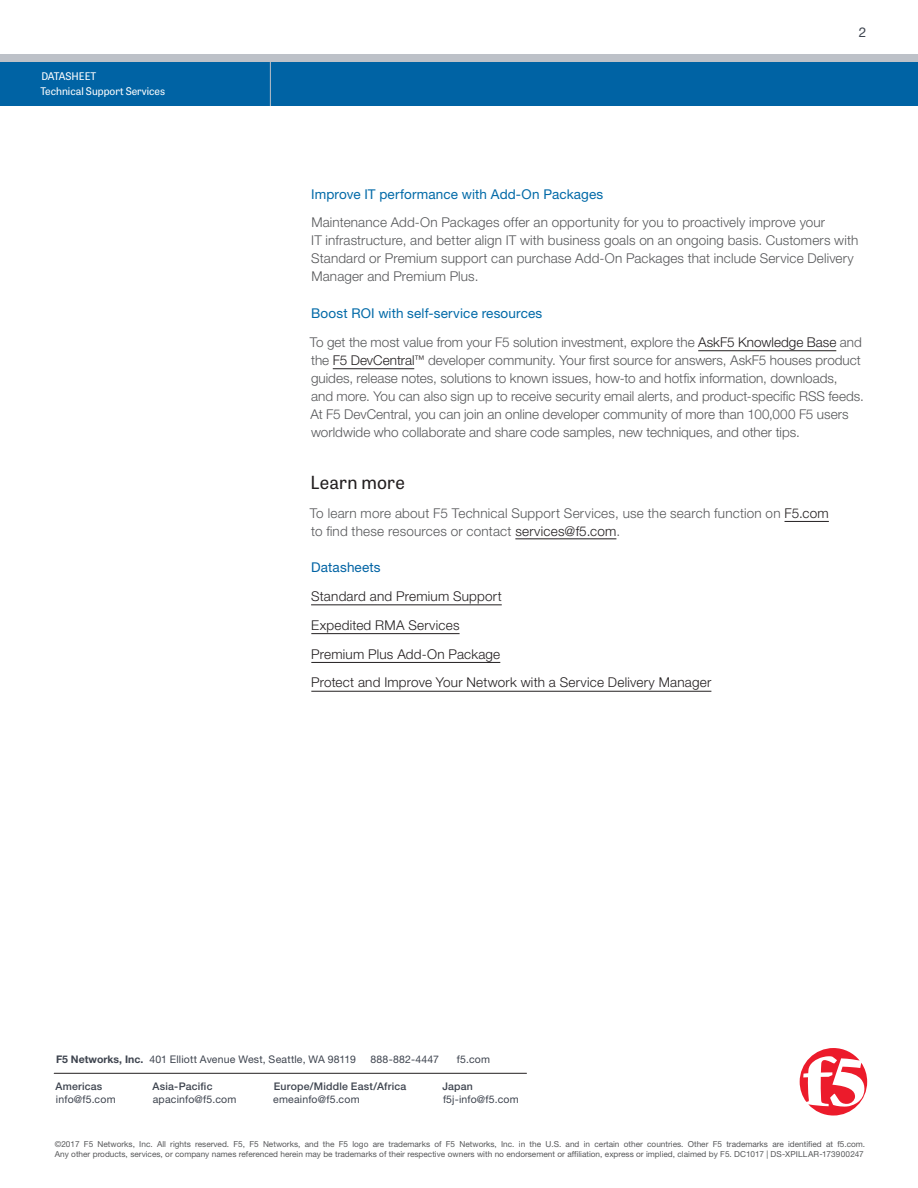
<style>
.page{position:relative;width:918px;height:1188px;background:#fff}
.page>*{position:absolute;margin:0;border:0;box-sizing:border-box;transform-origin:0 0}
.DS_subhead_black{font:18px "Tablet Gothic";letter-spacing:.01em;color:#231f20}
.DS_body_copy{font:300 13.5px/18px "Helvetica Neue LT Std";letter-spacing:.005em;color:#57585a}
.DS_body_copy-2{font:300 13.5px "Helvetica Neue LT Std";letter-spacing:.015em;color:#231f20}
.DS_sub_subhead_blue{font:13.5px "Helvetica Neue LT Std";letter-spacing:.01em;color:#026aa8}
.DS_sub_subhead_blue-2{font:13.5px "Helvetica Neue LT Std";letter-spacing:.01em;color:#0063a4}
.DS_page_number{font:13.5px "Helvetica Neue LT Std";color:#3e444f}
.t1{font:10.5px "Helvetica Neue LT Std";letter-spacing:.015em;color:#3e444f}
.t2{font:500 10.5px "Helvetica Neue LT Std";letter-spacing:.02em;color:#3e444f}
.t3{font:10.5px/15px "Tablet Gothic";color:#fff}
.t4{font:8.25px/10.5px "Helvetica Neue LT Std";color:#57585a}
.s1{color:#231f20}
.s2{font-weight:700}
</style>
<div class="page">
<div style="left:0;top:56px;width:918px;height:50px;background:#0063a4"></div>
<div style="left:0;top:54px;width:918px;height:7px;background:#bdc1c8"></div>
<hr style="left:270px;top:54px;width:1px;height:52px;background:#bdc1c8">
<hr style="left:54px;top:1073px;width:473px;height:1px;background:#231f20">
<svg style="left:800px;top:1048px;width:67px;height:68px"></svg>
<hr style="left:698px;top:350px;width:138px;height:1px;background:#231f20">
<hr style="left:333px;top:368px;width:81px;height:1px;background:#231f20">
<hr style="left:785px;top:521px;width:44px;height:1px;background:#231f20">
<hr style="left:515px;top:539px;width:101px;height:1px;background:#231f20">
<hr style="left:311px;top:605px;width:191px;height:1px;background:#231f20">
<hr style="left:311px;top:633px;width:149px;height:1px;background:#231f20">
<hr style="left:311px;top:662px;width:189px;height:1px;background:#231f20">
<hr style="left:311px;top:691px;width:400px;height:1px;background:#231f20">
<p class="t3" style="left:40px;top:68px;width:126px">DATASHEET<br>Technical Support Services</p>
<p class="DS_page_number" style="left:859px;top:24px;width:9px">2</p>
<p class="DS_sub_subhead_blue" style="left:311px;top:186px;width:294px">Improve IT performance with Add-On Packages</p>
<p class="DS_body_copy" style="left:311px;top:213px;width:549px">Maintenance Add-On Packages offer an opportunity for you to proactively improve your<br>IT infrastructure, and better align IT with business goals on an ongoing basis. Customers with Standard or Premium support can purchase Add-On Packages that include Service Delivery Manager and Premium Plus.</p>
<p class="DS_sub_subhead_blue" style="left:311px;top:305px;width:233px">Boost ROI with self-service resources</p>
<p class="DS_body_copy" style="left:310px;top:333px;width:556px">To get the most value from your F5 solution investment, explore the <span class="s1">AskF5 Knowledge Base</span> and the <span class="s1">F5 DevCentral</span><sup>™</sup> developer community. Your first source for answers, AskF5 houses product guides, release notes, solutions to known issues, how-to and hotfix information, downloads,<br>and more. You can also sign up to receive security email alerts, and product-specific RSS feeds.<br>At F5 DevCentral, you can join an online developer community of more than 100,000 F5 users worldwide who collaborate and share code samples, new techniques, and other tips.</p>
<p class="DS_subhead_black" style="left:311px;top:470px;width:96px">Learn more</p>
<p class="DS_body_copy" style="left:310px;top:503px;width:521px">To learn more about F5 Technical Support Services, use the search function on <span class="s1">F5.com </span>to find these resources or contact <span class="s1">services@f5.com</span>.</p>
<p class="DS_sub_subhead_blue-2" style="left:311px;top:559px;width:71px">Datasheets</p>
<p class="DS_body_copy-2" style="left:311px;top:588px;width:192px">Standard and Premium Support</p>
<p class="DS_body_copy-2" style="left:311px;top:617px;width:150px">Expedited RMA Services</p>
<p class="DS_body_copy-2" style="left:311px;top:645px;width:191px">Premium Plus Add-On Package</p>
<p class="DS_body_copy-2" style="left:311px;top:674px;width:402px">Protect and Improve Your Network with a Service Delivery Manager</p>
<p class="t1" style="left:56px;top:1053px;width:301px"><span class="s2">F5 Networks, Inc.</span> 401 Elliott Avenue West, Seattle, WA 98119</p>
<p class="t1" style="left:370px;top:1053px;width:70px">888-882-4447</p>
<p class="t1" style="left:457px;top:1053px;width:35px">f5.com</p>
<p class="t2" style="left:153px;top:1080px;width:61px">Asia-Pacific</p>
<p class="t1" style="left:153px;top:1093px;width:85px">apacinfo@f5.com</p>
<p class="t2" style="left:274px;top:1080px;width:134px">Europe/Middle East/Africa</p>
<p class="t1" style="left:273px;top:1093px;width:88px">emeainfo@f5.com</p>
<p class="t2" style="left:55px;top:1080px;width:49px">Americas</p>
<p class="t1" style="left:56px;top:1093px;width:61px">info@f5.com</p>
<p class="t2" style="left:442px;top:1080px;width:32px">Japan</p>
<p class="t1" style="left:443px;top:1093px;width:77px">f5j-info@f5.com</p>
<p class="t4" style="left:55px;top:1138px;width:812px">©2017 F5 Networks, Inc. All rights reserved. F5, F5 Networks, and the F5 logo are trademarks of F5 Networks, Inc. in the U.S. and in certain other countries. Other F5 trademarks are identified at f5.com.<br>Any other products, services, or company names referenced herein may be trademarks of their respective owners with no endorsement or affiliation, express or implied, claimed by F5. DC1017 | DS-XPILLAR-173900247</p>
</div>
